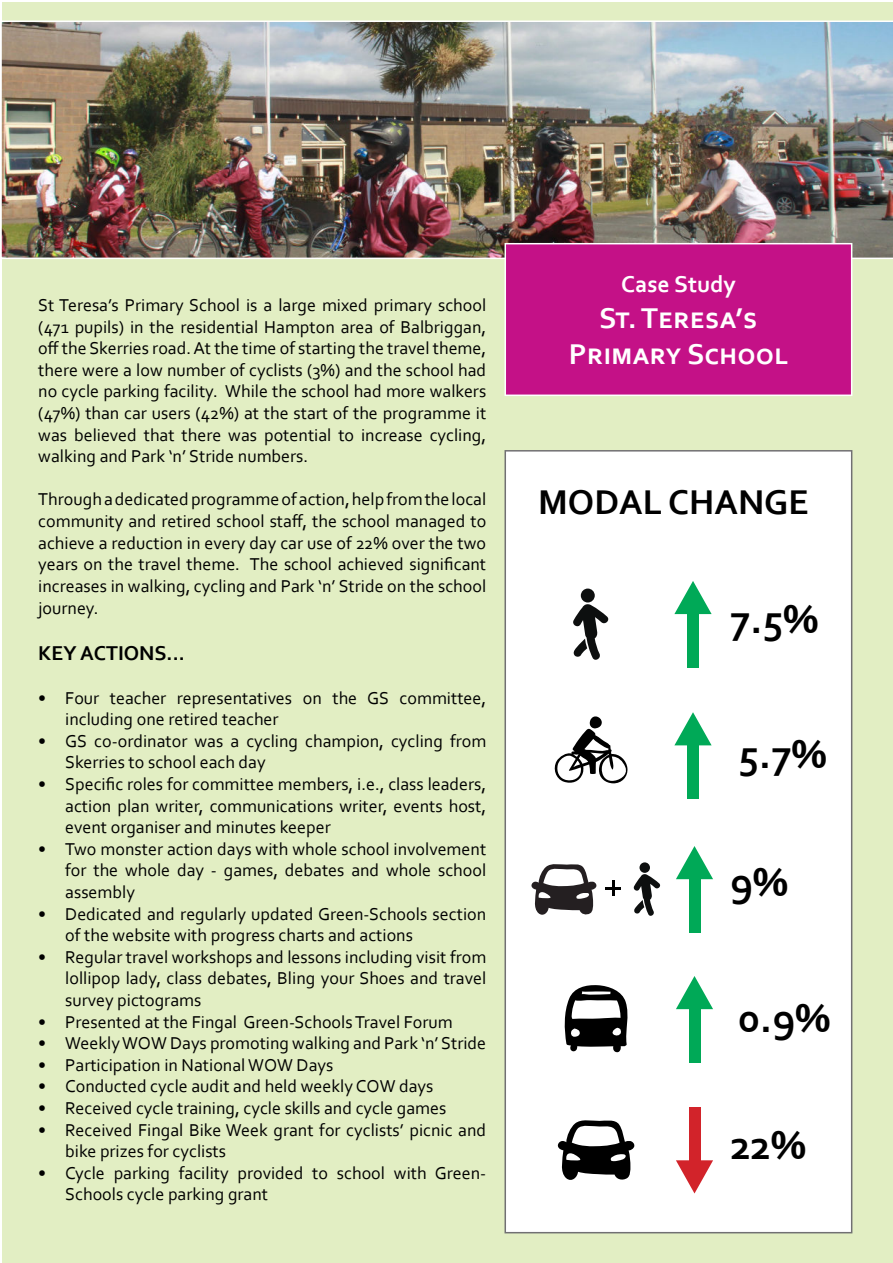
<style>
.page{position:relative;width:893px;height:1263px;background:#fff}
.page>*{position:absolute;margin:0;border:0;box-sizing:border-box;transform-origin:0 0}
.t1{font:700 42px "Corbel";color:#000}
.t2{font:700 36px "Corbel";color:#000}
.t3{font:700 30px/36px "Corbel";color:#fff;text-align:center}
.t4{font:700 24px "Corbel";color:#fff}
.t5{font:700 21px "Corbel";color:#000}
.t6{font:18px/21.6px "Corbel";color:#000;text-align:justify}
</style>
<div class="page">
<div style="left:2px;top:3px;width:891px;height:1260px;background:#e2eec3"></div>
<img style="left:1px;top:21px;width:892px;height:238px">
<div style="left:505px;top:244px;width:347px;height:151px;background:#c41187"></div>
<div style="left:504px;top:243px;width:348px;height:153px;border:2px solid #fff"></div>
<div style="left:504px;top:450px;width:348px;height:783px;background:#fff;border:2px solid #717073"></div>
<svg style="left:558px;top:1120px;width:77px;height:60px"></svg>
<svg style="left:554px;top:716px;width:74px;height:68px"></svg>
<svg style="left:564px;top:985px;width:64px;height:68px"></svg>
<svg style="left:573px;top:604px;width:36px;height:56px"></svg>
<div style="left:581px;top:588px;width:14px;height:14px;background:#0d0f0f;border-radius:50%"></div>
<div style="left:689px;top:1107px;width:11px;height:66px;background:#d2232a"></div>
<svg style="left:676px;top:1160px;width:37px;height:33px"></svg>
<div style="left:689px;top:996px;width:11px;height:67px;background:#00a957"></div>
<svg style="left:676px;top:976px;width:37px;height:33px"></svg>
<div style="left:689px;top:866px;width:11px;height:67px;background:#00a957"></div>
<svg style="left:676px;top:846px;width:37px;height:33px"></svg>
<div style="left:687px;top:732px;width:11px;height:67px;background:#00a957"></div>
<svg style="left:674px;top:712px;width:38px;height:33px"></svg>
<div style="left:687px;top:601px;width:11px;height:67px;background:#00a957"></div>
<svg style="left:674px;top:581px;width:38px;height:33px"></svg>
<svg style="left:531px;top:864px;width:65px;height:51px"></svg>
<svg style="left:634px;top:874px;width:27px;height:42px"></svg>
<div style="left:639px;top:862px;width:11px;height:11px;background:#0d0f0f;border-radius:50%"></div>
<svg style="left:605px;top:880px;width:16px;height:16px"></svg>
<p class="t6" style="left:38px;top:295px;width:449px">St Teresa’s Primary School is a large mixed primary school (471 pupils) in the residential Hampton area of Balbriggan, off the Skerries road. At the time of starting the travel theme, there were a low number of cyclists (3%) and the school had no cycle parking facility. While the school had more walkers (47%) than car users (42%) at the start of the programme it was believed that there was potential to increase cycling, walking and Park ‘n’ Stride numbers.</p>
<p class="t6" style="left:38px;top:490px;width:449px">Through a dedicated programme of action, help from the local community and retired school staff, the school managed to achieve a reduction in every day car use of 22% over the two years on the travel theme. The school achieved significant increases in walking, cycling and Park ‘n’ Stride on the school journey.</p>
<p class="t5" style="left:38px;top:640px;width:148px">KEY ACTIONS...</p>
<p class="t6" style="left:65px;top:686px;width:422px;text-indent:-27px">• Four teacher representatives on the GS committee, including one retired teacher</p>
<p class="t6" style="left:65px;top:729px;width:422px;text-indent:-27px">• GS co-ordinator was a cycling champion, cycling from<br>Skerries to school each day</p>
<p class="t6" style="left:65px;top:773px;width:422px;text-indent:-27px">• Specific roles for committee members, i.e., class leaders, action plan writer, communications writer, events host, event organiser and minutes keeper</p>
<p class="t6" style="left:65px;top:837px;width:422px;text-indent:-27px">• Two monster action days with whole school involvement for the whole day - games, debates and whole school assembly</p>
<p class="t6" style="left:65px;top:902px;width:422px;text-indent:-27px">• Dedicated and regularly updated Green-Schools section of the website with progress charts and actions</p>
<p class="t6" style="left:65px;top:945px;width:422px;text-indent:-27px">• Regular travel workshops and lessons including visit from lollipop lady, class debates, Bling your Shoes and travel survey pictograms</p>
<p class="t6" style="left:38px;top:1010px;width:416px">• Presented at the Fingal Green-Schools Travel Forum</p>
<p class="t6" style="left:38px;top:1032px;width:449px">• Weekly WOW Days promoting walking and Park ‘n’ Stride</p>
<p class="t6" style="left:38px;top:1053px;width:297px">• Participation in National WOW Days</p>
<p class="t6" style="left:38px;top:1075px;width:397px">• Conducted cycle audit and held weekly COW days</p>
<p class="t6" style="left:38px;top:1097px;width:410px">• Received cycle training, cycle skills and cycle games</p>
<p class="t6" style="left:65px;top:1118px;width:422px;text-indent:-27px">• Received Fingal Bike Week grant for cyclists’ picnic and bike prizes for cyclists</p>
<p class="t6" style="left:65px;top:1161px;width:422px;text-indent:-27px">• Cycle parking facility provided to school with Green-<br>Schools cycle parking grant</p>
<h3 class="t4" style="left:621px;top:270px;width:116px">Case Study</h3>
<h3 class="t3" style="left:569px;top:300px;width:221px">St. Teresa’s<br>Primary School</h3>
<h2 class="t2" style="left:538px;top:479px;width:272px">MODAL CHANGE</h2>
<h1 class="t1" style="left:730px;top:593px;width:90px">7.5%</h1>
<h1 class="t1" style="left:738px;top:728px;width:90px">5.7%</h1>
<h1 class="t1" style="left:730px;top:856px;width:59px">9%</h1>
<h1 class="t1" style="left:738px;top:991px;width:93px">0.9%</h1>
<h1 class="t1" style="left:730px;top:1119px;width:77px">22%</h1>
</div>
